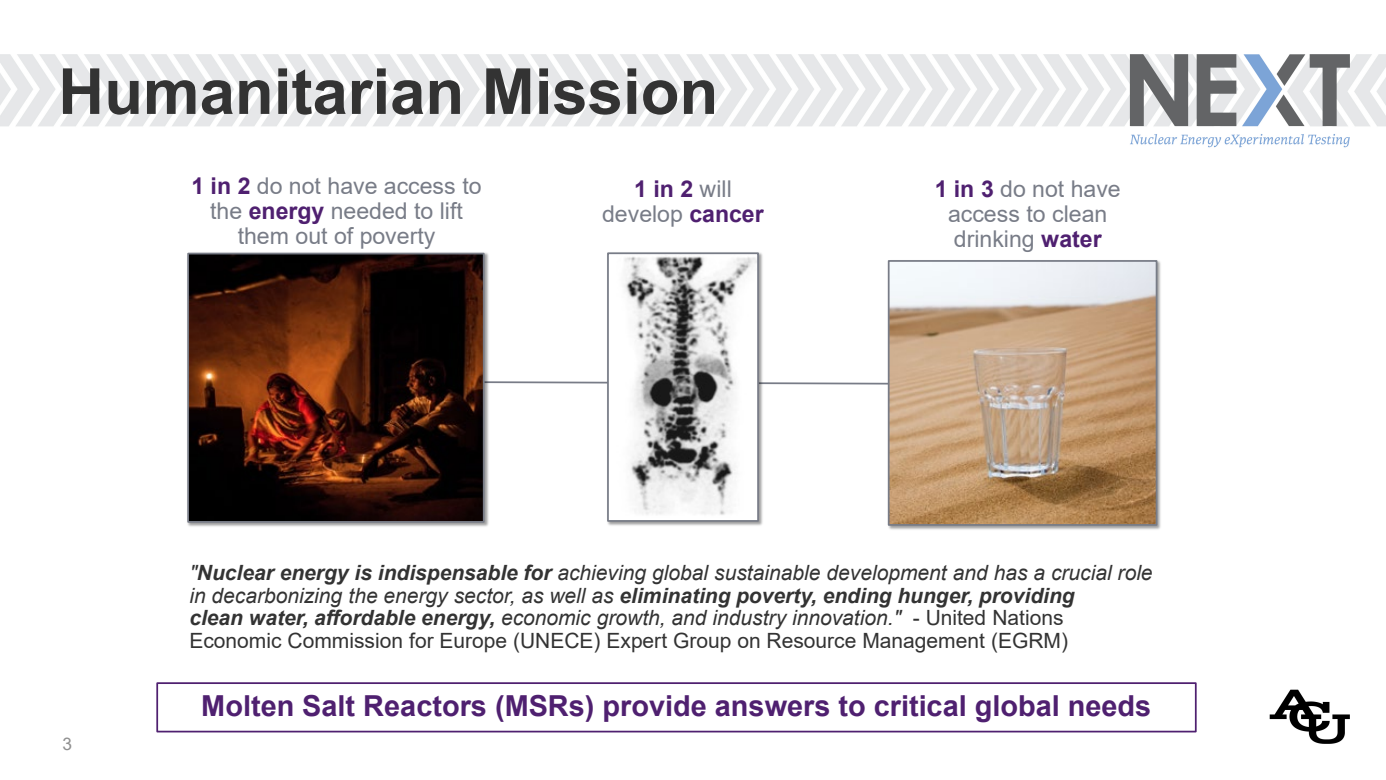
<style>
.page{position:relative;width:1386px;height:780px;background:#fff}
.page>*{position:absolute;margin:0;border:0;box-sizing:border-box;transform-origin:0 0}
.t1{font:700 63.52px "Arial";color:#333}
.t2{font:700 28.88px "Arial";color:#4f2070}
.t3{font:23.1px/24.9px "Arial";color:#787c87;text-align:center}
.t4{font:italic 21px/22.7px "Arial";color:#333}
.t5{font:17.32px "Arial";color:#8f8f8f}
.s1{font-weight:700;color:#4f2070}
.s2{font-weight:700}
.s3{font-style:normal}
</style>
<div class="page">
<img style="left:0;top:54px;width:1385px;height:690px">
<svg style="left:490px;top:380px;width:395px;height:5px"></svg>
<img style="left:885px;top:258px;width:277px;height:273px">
<img style="left:890px;top:263px;width:264px;height:259px">
<div style="left:887px;top:260px;width:270px;height:265px;border:2px solid #787c87"></div>
<img style="left:605px;top:250px;width:159px;height:277px">
<img style="left:610px;top:255px;width:145px;height:263px">
<div style="left:607px;top:252px;width:151px;height:269px;border:2px solid #787c87"></div>
<img style="left:185px;top:251px;width:305px;height:277px">
<img style="left:190px;top:255px;width:291px;height:264px">
<div style="left:187px;top:252px;width:297px;height:270px;border:2px solid #787c87"></div>
<div style="left:157px;top:682px;width:1038px;height:49px;background:#fff"></div>
<div style="left:156px;top:682px;width:1040px;height:50px;border:2px solid #4f2070"></div>
<h2 class="t1" style="left:58px;top:47px;width:661px">Humanitarian Mission</h2>
<p class="t3" style="left:191px;top:173px;width:292px"><span class="s1">1 in 2</span> do not have access to the <span class="s1">energy</span> needed to lift them out of poverty</p>
<p class="t3" style="left:602px;top:176px;width:163px"><span class="s1">1 in 2</span> will develop <span class="s1">cancer</span></p>
<p class="t3" style="left:934px;top:177px;width:188px"><span class="s1">1 in 3</span> do not have access to clean drinking <span class="s1">water</span></p>
<p class="t4" style="left:189px;top:561px;width:964px">"<span class="s2">Nuclear energy is indispensable for</span> achieving global sustainable development and has a crucial role in decarbonizing the energy sector, as well as <span class="s2">eliminating poverty, ending hunger, providing<br>clean water, affordable energy,</span> economic growth, and industry innovation." <span class="s3">- United Nations Economic Commission for Europe (UNECE) Expert Group on Resource Management (EGRM)</span></p>
<p class="t5" style="left:62px;top:731px;width:11px">3</p>
<p class="t2" style="left:201px;top:685px;width:951px">Molten Salt Reactors (MSRs) provide answers to critical global needs</p>
</div>
